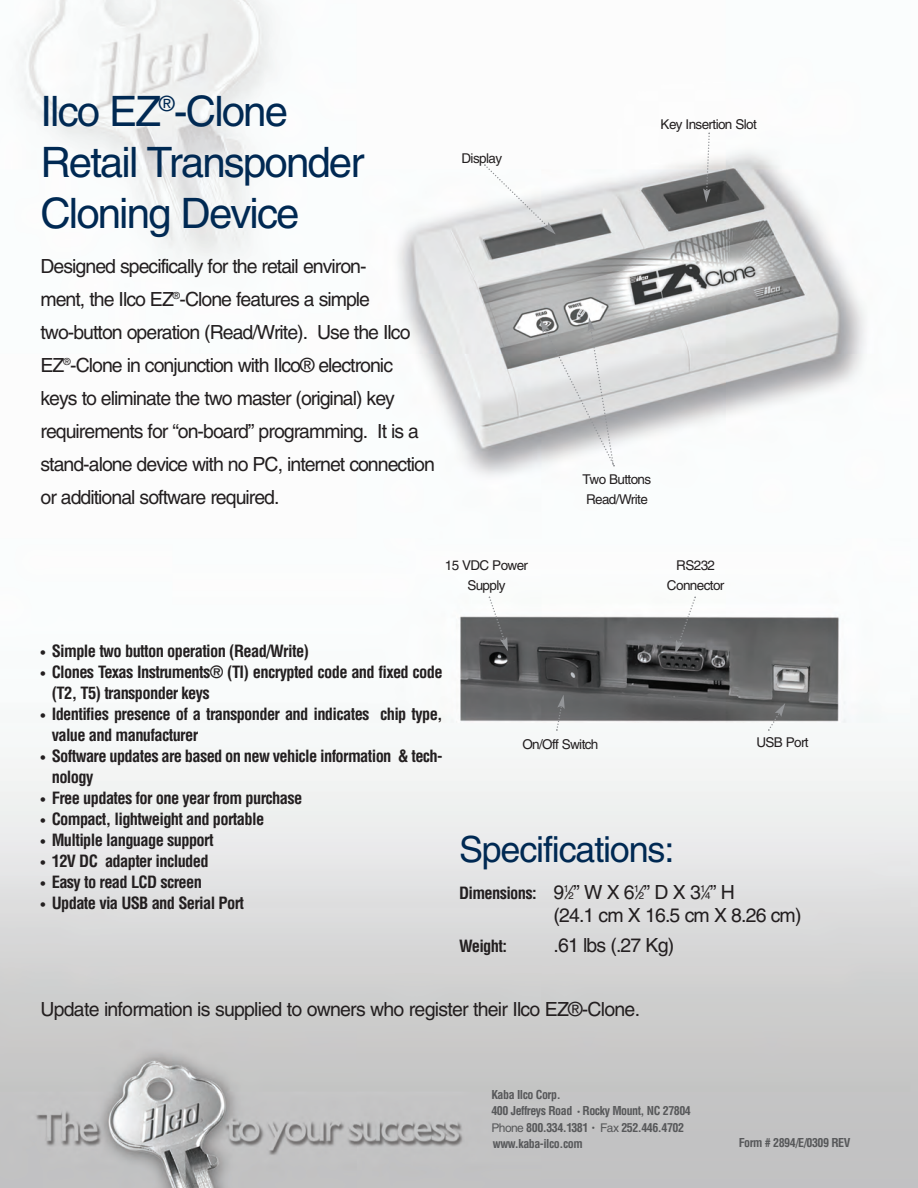
<style>
.page{position:relative;width:918px;height:1188px;background:#fff}
.page>*{position:absolute;margin:0;border:0;box-sizing:border-box;transform-origin:0 0}
.t1{font:42px/51px "Helvetica";letter-spacing:-.045em;color:#002953}
.t2{font:36px "Helvetica";letter-spacing:-.035em;color:#002953}
.t3{font:19.5px/33px "Helvetica";letter-spacing:-.05em;color:#231f20}
.t4{font:700 condensed 16.5px/21px "Helvetica";letter-spacing:-.04em;color:#231f20}
.t5{font:13.5px/19.5px "Helvetica";letter-spacing:-.045em;color:#231f20;text-align:center}
.t6{font:700 condensed 12px/16.5px "Helvetica";letter-spacing:-.04em;color:#57585a}
.s1{font-size:12px}
.s2{font-weight:700;font-stretch:condensed;font-size:16.5px}
.s3{font-size:9.75px}
.s4{font-size:6px}
.s5{font-weight:400;font-stretch:normal}
</style>
<div class="page">
<img style="left:0;top:0;width:918px;height:1188px">
<svg style="left:483px;top:163px;width:73px;height:71px"></svg>
<svg style="left:703px;top:132px;width:8px;height:130px"></svg>
<svg style="left:540px;top:317px;width:76px;height:151px;background:#cbcccd"></svg>
<svg style="left:488px;top:596px;width:20px;height:55px"></svg>
<svg style="left:675px;top:596px;width:22px;height:58px"></svg>
<svg style="left:555px;top:695px;width:10px;height:37px"></svg>
<svg style="left:767px;top:703px;width:18px;height:29px"></svg>
<h1 class="t1" style="left:40px;top:90px;width:325px">Ilco EZ<sup>®</sup>-Clone<br>Retail Transponder<br>Cloning Device</h1>
<p class="t3" style="left:40px;top:251px;width:396px">Designed specifically for the retail environ-<br>ment, the Ilco EZ<sup>®</sup>-Clone features a simple two-button operation (Read/Write). Use the Ilco EZ<sup>®</sup>-Clone in conjunction with Ilco® electronic keys to eliminate the two master (original) key requirements for “on-board” programming. It is a stand-alone device with no PC, internet connection or additional software required.</p>
<p class="t5" style="left:461px;top:149px;width:42px">Display</p>
<p class="t5" style="left:445px;top:557px;width:85px">15 VDC Power<br>Supply</p>
<p class="t5" style="left:661px;top:115px;width:98px">Key Insertion Slot</p>
<p class="t5" style="left:583px;top:471px;width:70px;text-align:left">Two Buttons<br>Read/Write</p>
<p class="t5" style="left:667px;top:557px;width:59px">RS232<br>Connector</p>
<p class="t4" style="left:40px;top:641px;width:270px"><span class="s1">•</span> Simple two button operation (Read/Write)</p>
<p class="t4" style="left:52px;top:662px;width:393px;text-indent:-11px"><span class="s1">•</span> Clones Texas Instruments® (TI) encrypted code and fixed code (T2, T5) transponder keys</p>
<p class="t4" style="left:52px;top:704px;width:393px;text-indent:-11px"><span class="s1">•</span> Identifies presence of a transponder and indicates chip type, value and manufacturer</p>
<p class="t4" style="left:52px;top:746px;width:392px;text-indent:-11px"><span class="s1">•</span> Software updates are based on new vehicle information &amp; tech&shy;nology</p>
<p class="t4" style="left:40px;top:788px;width:263px"><span class="s1">•</span> Free updates for one year from purchase</p>
<p class="t4" style="left:40px;top:809px;width:225px"><span class="s1">•</span> Compact, lightweight and portable</p>
<p class="t4" style="left:40px;top:830px;width:175px"><span class="s1">•</span> Multiple language support</p>
<p class="t4" style="left:40px;top:851px;width:170px"><span class="s1">•</span> 12V DC adapter included</p>
<p class="t4" style="left:40px;top:872px;width:163px"><span class="s1">•</span> Easy to read LCD screen</p>
<p class="t4" style="left:40px;top:893px;width:205px"><span class="s1">•</span> Update via USB and Serial Port</p>
<p class="t5" style="left:522px;top:736px;width:78px">On/Off Switch</p>
<p class="t5" style="left:756px;top:734px;width:54px">USB Port</p>
<h2 class="t2" style="left:459px;top:836px;width:217px">Specifications:</h2>
<p class="t3" style="left:553px;top:882px;width:250px;line-height:23.4px;text-indent:-94px"><span class="s2">Dimensions:</span> 9<sup>1</sup>⁄<span class="s3">2</span>” W X 6<sup>1</sup>⁄<span class="s3">2</span>” D X 3<sup>1</sup>⁄<span class="s3">4</span>” H<br>(24.1 cm X 16.5 cm X 8.26 cm)</p>
<p class="t4" style="left:459px;top:936px;width:49px">Weight:</p>
<p class="t3" style="left:554px;top:930px;width:122px">.61 lbs (.27 Kg)</p>
<p class="t3" style="left:40px;top:994px;width:601px">Update information is supplied to owners who register their Ilco EZ®-Clone.</p>
<p class="t6" style="left:491px;top:1086px;width:201px">Kaba Ilco Corp.<br>400 Jeffreys Road <span class="s4">•</span> Rocky Mount, NC 27804<br><span class="s5">Phone</span> 800.334.1381 <span class="s4">•</span> <span class="s5">Fax</span> 252.446.4702 www.kaba-ilco.com</p>
<p class="t6" style="left:739px;top:1135px;width:113px">Form # 2894/E/0309 REV</p>
</div>
